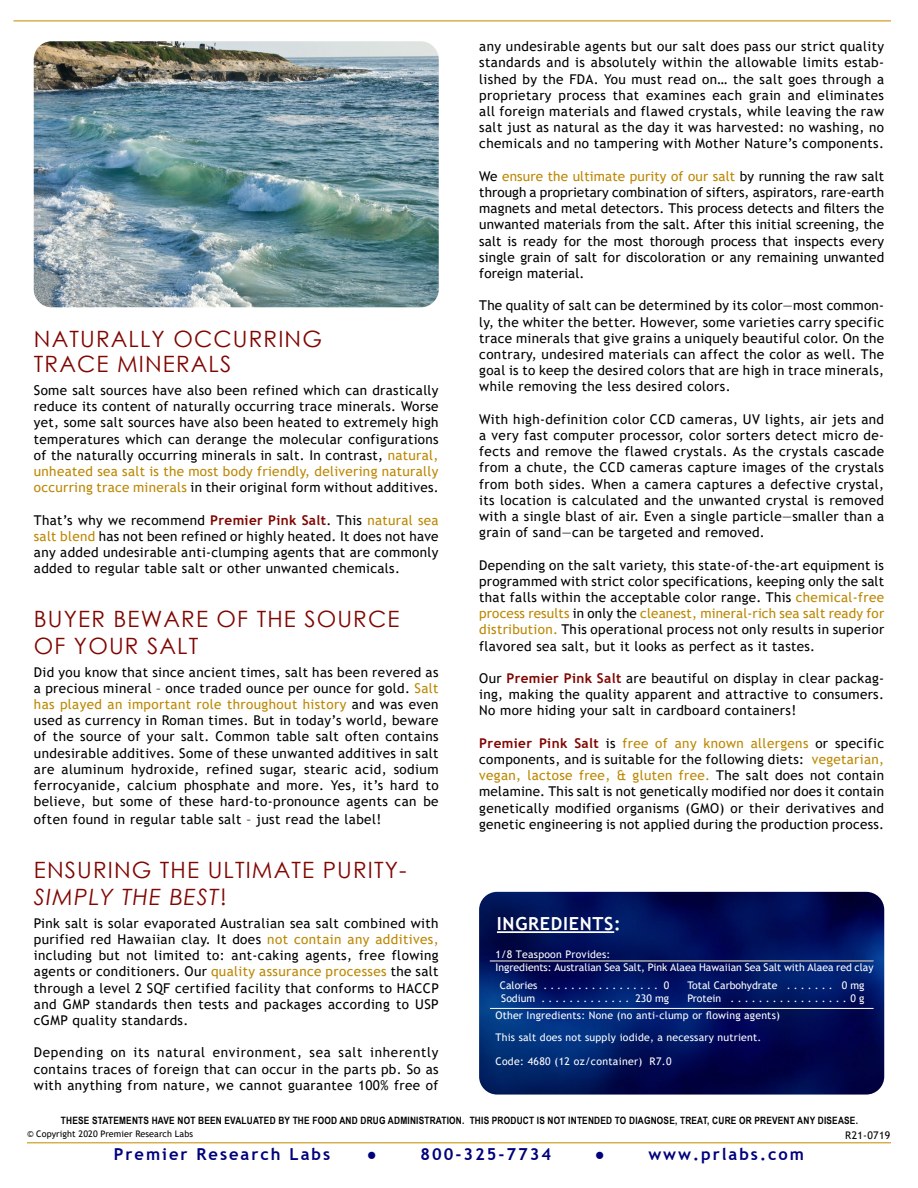
<style>
.page{position:relative;width:918px;height:1188px;background:#fff}
.page>*{position:absolute;margin:0;border:0;box-sizing:border-box;transform-origin:0 0}
.t1{font:22.5px/27px "Century Gothic";letter-spacing:.05em;color:#800602}
.t2{font:700 18px "Trebuchet MS";letter-spacing:.04em;color:#fff}
.t3{font:700 16.5px "Trebuchet MS";letter-spacing:.12em;color:#00007d}
.t4{font:13.5px/16.2px "Trebuchet MS";letter-spacing:.025em;color:#000;text-align:justify}
.t5{font:10.5px/13.5px "Trebuchet MS";color:#fff}
.t6{font:10.5px/22.5px "Trebuchet MS";letter-spacing:.02em;color:#fff}
.t7{font:10.5px "Trebuchet MS";letter-spacing:.03em;color:#000}
.t8{font:700 10.2px "Arial Narrow";letter-spacing:.02em;color:#000}
.t9{font:9px "Trebuchet MS";letter-spacing:.01em;color:#000}
.s1{color:#bc8702}
.s2{font-weight:700;color:#800602}
.s3{font-style:italic}
</style>
<div class="page">
<img style="left:479px;top:892px;width:405px;height:203px">
<img style="left:34px;top:41px;width:405px;height:266px">
<hr style="left:14px;top:20px;width:877px;height:1px;background:#cb9611">
<hr style="left:27px;top:1142px;width:864px;height:1px;background:#cb9611">
<hr style="left:497px;top:931px;width:117px;height:2px;background:#fff">
<hr style="left:489px;top:1008px;width:187px;height:1px;background:#000">
<hr style="left:490px;top:1008px;width:384px;height:1px;background:#fff">
<hr style="left:490px;top:961px;width:384px;height:1px;background:#fff">
<h1 class="t1" style="left:34px;top:326px;width:290px;line-height:25.5px">NATURALLY OCCURRING<br>TRACE MINERALS</h1>
<p class="t4" style="left:34px;top:382px;width:406px">Some salt sources have also been refined which can drastically reduce its content of naturally occurring trace minerals. Worse yet, some salt sources have also been heated to extremely high temperatures which can derange the molecular configurations of the naturally occurring minerals in salt. In contrast, <span class="s1">natural, unheated sea salt is the most body friendly, delivering naturally occurring trace minerals</span> in their original form without additives.</p>
<p class="t4" style="left:34px;top:512px;width:406px">That’s why we recommend <span class="s2">Premier Pink Salt</span>. This <span class="s1">natural sea salt blend</span> has not been refined or highly heated. It does not have any added undesirable anti-clumping agents that are commonly added to regular table salt or other unwanted chemicals.</p>
<h1 class="t1" style="left:34px;top:605px;width:367px">BUYER BEWARE OF THE SOURCE<br>OF YOUR SALT</h1>
<p class="t4" style="left:34px;top:664px;width:406px">Did you know that since ancient times, salt has been revered as a precious mineral – once traded ounce per ounce for gold. <span class="s1">Salt has played an important role throughout history</span> and was even used as currency in Roman times. But in today’s world, beware of the source of your salt. Common table salt often contains undesirable additives. Some of these unwanted additives in salt are aluminum hydroxide, refined sugar, stearic acid, sodium ferrocyanide, calcium phosphate and more. Yes, it’s hard to believe, but some of these hard-to-pronounce agents can be</p>
<p class="t4" style="left:34px;top:811px;width:349px">often found in regular table salt – just read the label!</p>
<h1 class="t1" style="left:34px;top:856px;width:374px">ENSURING THE ULTIMATE PURITY-<br><span class="s3">SIMPLY THE BEST</span>!</h1>
<p class="t4" style="left:34px;top:915px;width:406px">Pink salt is solar evaporated Australian sea salt combined with purified red Hawaiian clay. It does <span class="s1">not contain any additives, </span>including but not limited to: ant-caking agents, free flowing agents or conditioners. Our <span class="s1">quality assurance processes</span> the salt through a level 2 SQF certified facility that conforms to HACCP and GMP standards then tests and packages according to USP cGMP quality standards.</p>
<p class="t4" style="left:34px;top:1044px;width:406px">Depending on its natural environment, sea salt inherently contains traces of foreign that can occur in the parts pb. So as with anything from nature, we cannot guarantee 100% free of</p>
<p class="t4" style="left:479px;top:38px;width:406px">any undesirable agents but our salt does pass our strict quality standards and is absolutely within the allowable limits estab&shy;lished by the FDA. You must read on… the salt goes through a proprietary process that examines each grain and eliminates all foreign materials and flawed crystals, while leaving the raw salt just as natural as the day it was harvested: no washing, no chemicals and no tampering with Mother Nature’s components.</p>
<p class="t4" style="left:479px;top:168px;width:406px">We <span class="s1">ensure the ultimate purity of our salt</span> by running the raw salt through a proprietary combination of sifters, aspirators, rare-earth magnets and metal detectors. This process detects and filters the unwanted materials from the salt. After this initial screening, the salt is ready for the most thorough process that inspects every single grain of salt for discoloration or any remaining unwanted foreign material.</p>
<p class="t4" style="left:479px;top:297px;width:406px">The quality of salt can be determined by its color—most common&shy;ly, the whiter the better. However, some varieties carry specific trace minerals that give grains a uniquely beautiful color. On the contrary, undesired materials can affect the color as well. The goal is to keep the desired colors that are high in trace minerals, while removing the less desired colors.</p>
<p class="t4" style="left:479px;top:411px;width:406px">With high-definition color CCD cameras, UV lights, air jets and a very fast computer processor, color sorters detect micro de&shy;fects and remove the flawed crystals. As the crystals cascade from a chute, the CCD cameras capture images of the crystals from both sides. When a camera captures a defective crystal, its location is calculated and the unwanted crystal is removed with a single blast of air. Even a single particle—smaller than a grain of sand—can be targeted and removed.</p>
<p class="t4" style="left:479px;top:557px;width:407px">Depending on the salt variety, this state-of-the-art equipment is programmed with strict color specifications, keeping only the salt that falls within the acceptable color range. This <span class="s1">chemical-free process results</span> in only the <span class="s1">cleanest, mineral-rich sea salt ready for distribution.</span> This operational process not only results in superior flavored sea salt, but it looks as perfect as it tastes.</p>
<p class="t4" style="left:479px;top:670px;width:406px">Our <span class="s2">Premier Pink Salt</span> are beautiful on display in clear packag&shy;ing, making the quality apparent and attractive to consumers.<br>No more hiding your salt in cardboard containers!</p>
<p class="t4" style="left:479px;top:735px;width:407px"><span class="s2">Premier Pink Salt</span> is <span class="s1">free of any known allergens</span> or specific components, and is suitable for the following diets: <span class="s1">vegetarian, vegan, lactose free, &amp; gluten free.</span> The salt does not contain melamine. This salt is not genetically modified nor does it contain genetically modified organisms (GMO) or their derivatives and genetic engineering is not applied during the production process.</p>
<h2 class="t2" style="left:497px;top:912px;width:125px">INGREDIENTS:</h2>
<p class="t5" style="left:495px;top:947px;width:380px">1/8 Teaspoon Provides:<br>Ingredients: Australian Sea Salt, Pink Alaea Hawaiian Sea Salt with Alaea red clay</p>
<p class="t5" style="left:500px;top:978px;width:171px">Calories . . . . . . . . . . . . . . . . . 0<br>Sodium . . . . . . . . . . . . . 230 mg</p>
<p class="t5" style="left:688px;top:978px;width:101px">Total Carbohydrate ........</p>
<p class="t6" style="left:842px;top:974px;width:24px">0 mg</p>
<p class="t5" style="left:688px;top:992px;width:45px">Protein .................</p>
<p class="t6" style="left:851px;top:987px;width:15px">0 g</p>
<p class="t6" style="left:495px;top:1004px;width:286px">Other Ingredients: None (no anti-clump or flowing agents)<br>This salt does not supply iodide, a necessary nutrient.</p>
<p class="t6" style="left:495px;top:1050px;width:178px">Code: 4680 (12 oz/container) R7.0</p>
<p class="t8" style="left:61px;top:1113px;width:799px">THESE STATEMENTS HAVE NOT BEEN EVALUATED BY THE FOOD AND DRUG ADMINISTRATION. THIS PRODUCT IS NOT INTENDED TO DIAGNOSE, TREAT, CURE OR PREVENT ANY DISEASE.</p>
<p class="t9" style="left:27px;top:1128px;width:168px">© Copyright 2020 Premier Research Labs</p>
<p class="t3" style="left:114px;top:1144px;width:218px">Premier Research Labs</p>
<p class="t3" style="left:367px;top:1144px;width:11px">●</p>
<p class="t3" style="left:421px;top:1144px;width:132px">800-325-7734</p>
<p class="t3" style="left:595px;top:1144px;width:11px">●</p>
<p class="t3" style="left:648px;top:1144px;width:157px">www.prlabs.com</p>
<p class="t7" style="left:845px;top:1128px;width:47px">R21-0719</p>
</div>
